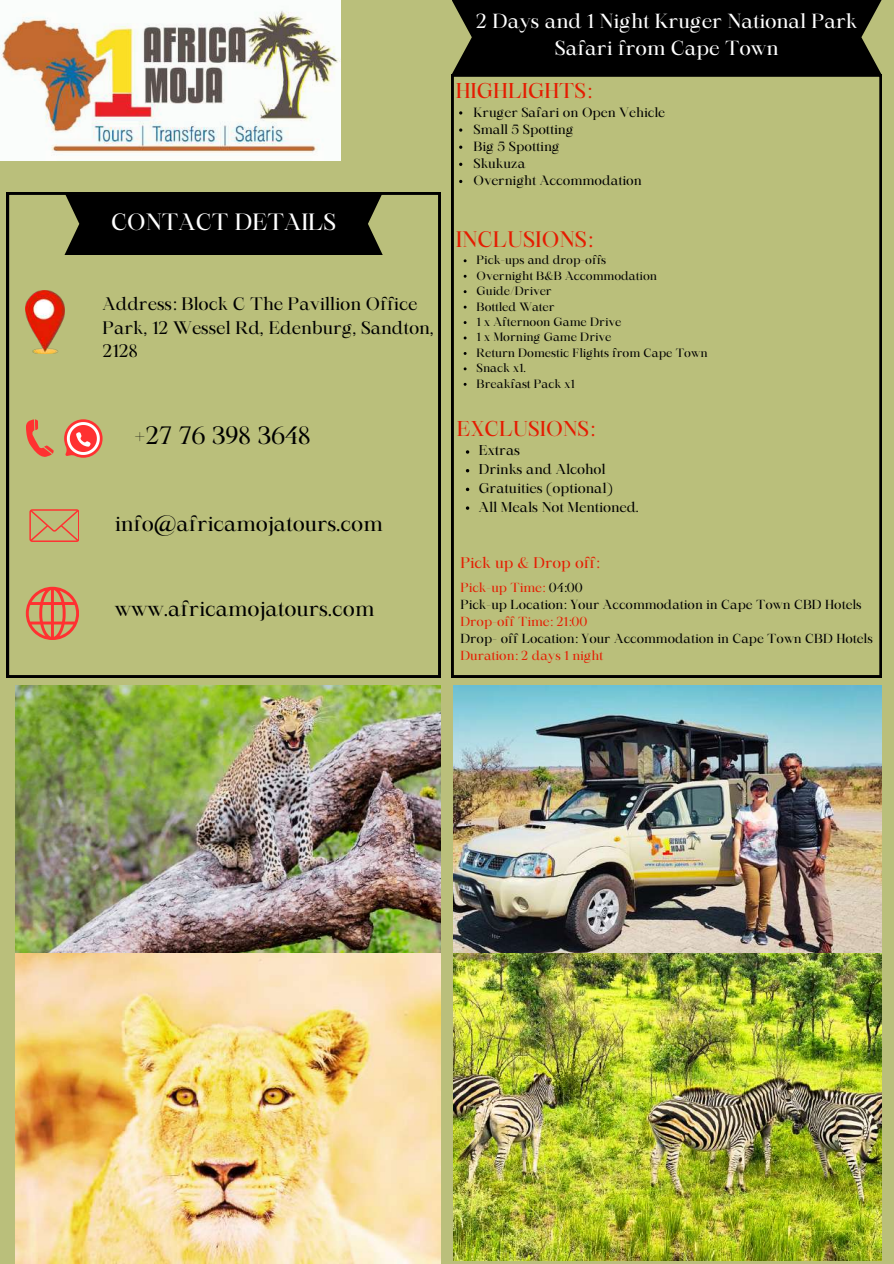
<style>
.page{position:relative;width:894px;height:1264px;background:#fff}
.page>*{position:absolute;margin:0;border:0;box-sizing:border-box;transform-origin:0 0}
.t1{font:24px "Maharlika";color:#000}
.t2{font:22.5px "Maharlika";color:#fff}
.t3{font:21.45px "Maharlika";color:#e51c01}
.t4{font:20.55px "Maharlika";color:#000}
.t5{font:20.55px "Maharlika";color:#e51c01}
.t6{font:19.5px/27.2px "Maharlika";color:#fff;text-align:center}
.t7{font:17.4px/23.7px "Maharlika";color:#000}
.t8{font:14.85px "Maharlika";color:#e51c01}
.t9{font:13.65px/18.8px "Maharlika";color:#000}
.t10{font:12.9px/17.1px "Maharlika";color:#000}
.t11{font:12.6px/17.1px "Maharlika";color:#000}
.t12{font:12.6px "Maharlika";color:#e51c01}
.t13{font:11.55px/15.5px "Maharlika";color:#000}
.s1{color:#e51c01}
</style>
<div class="page">
<div style="left:0;top:0;width:893px;height:1263px;background:#babf7b"></div>
<svg style="left:7px;top:193px;width:433px;height:484px"></svg>
<svg style="left:451px;top:75px;width:430px;height:602px"></svg>
<div style="left:64px;top:193px;width:318px;height:62px;background:#000"></div>
<img style="left:26px;top:290px;width:38px;height:63px">
<svg style="left:26px;top:419px;width:28px;height:38px"></svg>
<svg style="left:29px;top:509px;width:50px;height:33px"></svg>
<svg style="left:26px;top:587px;width:53px;height:52px"></svg>
<img style="left:0;top:0;width:340px;height:161px">
<div style="left:451px;top:0;width:430px;height:75px;background:#000"></div>
<img style="left:453px;top:685px;width:428px;height:575px">
<svg style="left:64px;top:419px;width:38px;height:38px"></svg>
<img style="left:16px;top:685px;width:424px;height:578px">
<svg style="left:465px;top:450px;width:4px;height:3px"></svg>
<svg style="left:465px;top:469px;width:4px;height:3px"></svg>
<svg style="left:465px;top:487px;width:4px;height:4px"></svg>
<svg style="left:465px;top:506px;width:4px;height:4px"></svg>
<svg style="left:459px;top:111px;width:3px;height:4px"></svg>
<svg style="left:459px;top:128px;width:3px;height:4px"></svg>
<h2 class="t2" style="left:111px;top:212px;width:226px">CONTACT DETAILS</h2>
<h3 class="t7" style="left:103px;top:293px;width:332px">Address: Block C The Pavillion Office<br>Park, 12 Wessel Rd, Edenburg, Sandton,<br>2128</h3>
<h1 class="t1" style="left:134px;top:425px;width:178px">+27 76 398 3648</h1>
<h3 class="t4" style="left:115px;top:515px;width:269px">info@africamojatours.com</h3>
<h3 class="t4" style="left:115px;top:600px;width:261px">www.africamojatours.com</h3>
<h3 class="t6" style="left:475px;top:9px;width:383px">2 Days and 1 Night Kruger National Park<br>Safari from Cape Town</h3>
<h3 class="t5" style="left:455px;top:83px;width:137px">HIGHLIGHTS:</h3>
<p class="t10" style="left:473px;top:105px;width:193px">Kruger Safari on Open Vehicle<br>Small 5 Spotting<br>Big 5 Spotting<br>Skukuza<br>Overnight Accommodation</p>
<h3 class="t3" style="left:455px;top:231px;width:138px">INCLUSIONS:</h3>
<p class="t13" style="left:476px;top:253px;width:232px">Pick-ups and drop-offs<br>Overnight B&amp;B Accommodation<br>Guide/Driver<br>Bottled Water<br>1 x Afternoon Game Drive<br>1 x Morning Game Drive<br>Return Domestic Flights from Cape Town<br>Snack x1.<br>Breakfast Pack x1</p>
<h3 class="t5" style="left:457px;top:420px;width:139px">EXCLUSIONS:</h3>
<p class="t9" style="left:478px;top:442px;width:161px">Extras<br>Drinks and Alcohol<br>Gratuities (optional)<br>All Meals Not Mentioned.</p>
<p class="t8" style="left:460px;top:557px;width:140px">Pick up &amp; Drop off:</p>
<p class="t11" style="left:460px;top:580px;width:402px"><span class="s1">Pick-up Time:</span> 04:00<br>Pick-up Location: Your Accommodation in Cape Town CBD Hotels</p>
<p class="t12" style="left:460px;top:616px;width:129px">Drop-off Time: 21:00</p>
<p class="t11" style="left:460px;top:631px;width:413px">Drop- off Location: Your Accommodation in Cape Town CBD Hotels</p>
<p class="t12" style="left:460px;top:650px;width:144px">Duration: 2 days 1 night</p>
</div>
